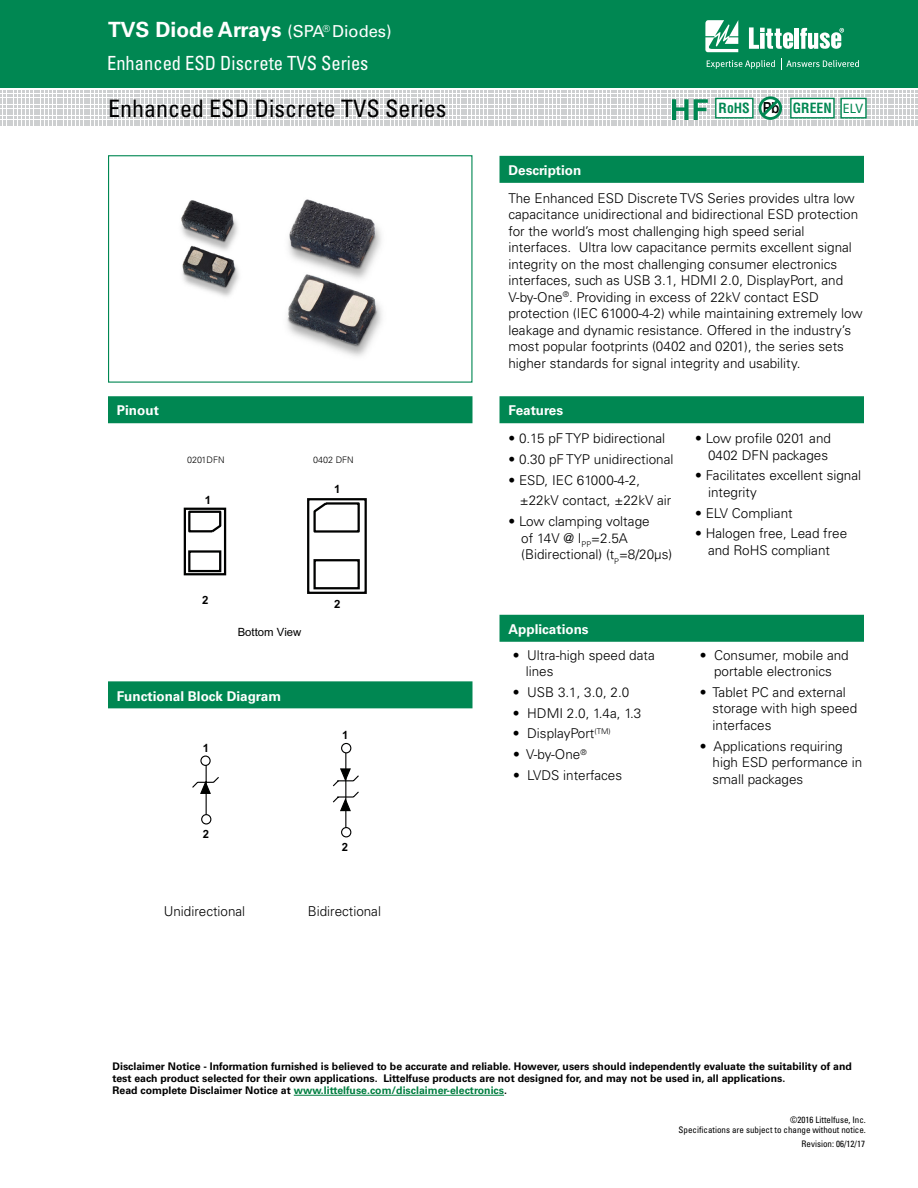
<style>
.page{position:relative;width:918px;height:1188px;background:#fff}
.page>*{position:absolute;margin:0;border:0;box-sizing:border-box;transform-origin:0 0}
.t1{font:condensed 24px "Univers LT Std";color:#000}
.t2{font:700 21px "Univers LT Std";color:#fff}
.t3{font:condensed 19.5px "Univers LT Std";color:#fff;scale:.95 1}
.t4{font:300 13.65px "Univers LT Std";color:#000100}
.t5{font:700 condensed 13.65px "Helvetica LT Std";color:#008752}
.t6{font:300 13.5px/16.5px "Univers LT Std";color:#000}
.t7{font:700 13.5px "Univers LT Std";color:#fff}
.t8{font:11.4px "Arial";color:#000}
.t9{font:700 11.4px "Arial";color:#000}
.t10{font:700 10.5px/12.3px "Univers LT Std";color:#000}
.t11{font:condensed 9px/10.8px "Univers LT Std";color:#000;text-align:right}
.t12{font:300 9px "Univers LT Std";color:#000}
.s1{font-weight:400;font-size:16.5px}
.s2{font-family:"Univers LT Std";font-stretch:expanded;font-size:15.15px;color:#000}
.s3{color:#007e40}
</style>
<div class="page">
<div style="left:0;top:0;width:918px;height:88px;background:#008752"></div>
<svg style="left:705px;top:20px;width:33px;height:32px"></svg>
<hr style="left:795px;top:28px;width:4px;height:21px;background:#fff">
<svg style="left:800px;top:28px;width:44px;height:21px"></svg>
<svg style="left:749px;top:27px;width:44px;height:22px"></svg>
<svg style="left:707px;top:60px;width:68px;height:9px"></svg>
<svg style="left:781px;top:58px;width:78px;height:12px"></svg>
<div style="left:500px;top:615px;width:364px;height:27px;background:#008752"></div>
<div style="left:108px;top:396px;width:364px;height:27px;background:#008752"></div>
<div style="left:108px;top:681px;width:364px;height:27px;background:#008752"></div>
<hr style="left:345px;top:753px;width:1px;height:75px;background:#000100">
<div style="left:341px;top:743px;width:10px;height:10px;border:1px solid #000100;border-radius:50%"></div>
<svg style="left:333px;top:768px;width:26px;height:44px"></svg>
<div style="left:341px;top:827px;width:10px;height:10px;border:1px solid #000100;border-radius:50%"></div>
<div style="left:200px;top:756px;width:11px;height:10px;border:1px solid #000100;border-radius:50%"></div>
<svg style="left:192px;top:763px;width:27px;height:53px"></svg>
<div style="left:201px;top:814px;width:10px;height:11px;border:1px solid #000100;border-radius:50%"></div>
<div style="left:500px;top:156px;width:364px;height:27px;background:#008752"></div>
<div style="left:500px;top:396px;width:364px;height:27px;background:#008752"></div>
<img style="left:181px;top:199px;width:201px;height:158px">
<div style="left:108px;top:155px;width:364px;height:228px;border:1px solid #008752"></div>
<svg style="left:307px;top:498px;width:60px;height:96px"></svg>
<svg style="left:184px;top:507px;width:43px;height:69px"></svg>
<svg style="left:0;top:91px;width:917px;height:35px"></svg>
<hr style="left:294px;top:1095px;width:210px;height:1px;background:#007e40">
<h2 class="t2" style="left:108px;top:17px;width:285px">TVS Diode Arrays <span class="s1">(SPA</span><sup>®</sup> <span class="s1">Diodes)</span></h2>
<h3 class="t3" style="left:107px;top:51px;width:277px">Enhanced ESD Discrete TVS Series</h3>
<h1 class="t1" style="left:108px;top:93px;width:340px">Enhanced ESD Discrete TVS Series</h1>
<p class="t7" style="left:117px;top:403px;width:43px">Pinout</p>
<p class="t12" style="left:187px;top:454px;width:39px">0201DFN</p>
<p class="t12" style="left:313px;top:454px;width:42px">0402 DFN</p>
<p class="t9" style="left:205px;top:492px;width:8px">1</p>
<p class="t9" style="left:334px;top:481px;width:8px">1</p>
<p class="t9" style="left:202px;top:592px;width:8px">2</p>
<p class="t8" style="left:238px;top:625px;width:65px">Bottom View</p>
<p class="t9" style="left:334px;top:596px;width:8px">2</p>
<p class="t7" style="left:117px;top:688px;width:166px">Functional Block Diagram</p>
<p class="t9" style="left:203px;top:740px;width:8px">1</p>
<p class="t9" style="left:203px;top:827px;width:8px">2</p>
<p class="t9" style="left:342px;top:728px;width:8px">1</p>
<p class="t9" style="left:342px;top:839px;width:8px">2</p>
<p class="t4" style="left:164px;top:903px;width:83px">Unidirectional</p>
<p class="t4" style="left:308px;top:903px;width:75px">Bidirectional</p>
<p class="t5" style="left:719px;top:99px;width:146px">RoHS <span class="s2">Pb</span> GREEN ELV</p>
<p class="t7" style="left:508px;top:162px;width:74px">Description</p>
<p class="t6" style="left:508px;top:190px;width:356px">The Enhanced ESD Discrete TVS Series provides ultra low capacitance unidirectional and bidirectional ESD protection for the world’s most challenging high speed serial interfaces. Ultra low capacitance permits excellent signal integrity on the most challenging consumer electronics interfaces, such as USB 3.1, HDMI 2.0, DisplayPort, and V-by-One<sup>®</sup>. Providing in excess of 22kV contact ESD protection (IEC 61000-4-2) while maintaining extremely low leakage and dynamic resistance. Offered in the industry’s most popular footprints (0402 and 0201), the series sets higher standards for signal integrity and usability.</p>
<p class="t7" style="left:508px;top:403px;width:56px">Features</p>
<p class="t6" style="left:508px;top:430px;width:158px">• 0.15 pF TYP bidirectional</p>
<p class="t6" style="left:508px;top:451px;width:166px">• 0.30 pF TYP unidirectional</p>
<p class="t6" style="left:520px;top:470px;width:153px;line-height:20.7px;text-indent:-11px">• ESD, IEC 61000-4-2, ±22kV contact, ±22kV air</p>
<p class="t6" style="left:521px;top:513px;width:153px;text-indent:-13px">• Low clamping voltage<br>of 14V @ I<sub>PP</sub>=2.5A (Bidirectional) (t<sub>P</sub>=8/20μs)</p>
<p class="t6" style="left:695px;top:430px;width:137px;text-align:right">• Low profile 0201 and<br>0402 DFN packages</p>
<p class="t6" style="left:708px;top:467px;width:155px;text-indent:-13px">• Facilitates excellent signal integrity</p>
<p class="t6" style="left:695px;top:505px;width:99px">• ELV Compliant</p>
<p class="t6" style="left:695px;top:525px;width:154px;text-align:center">• Halogen free, Lead free and RoHS compliant</p>
<p class="t7" style="left:508px;top:621px;width:82px">Applications</p>
<p class="t6" style="left:526px;top:647px;width:131px;text-indent:-13px">• Ultra-high speed data lines</p>
<p class="t6" style="left:513px;top:684px;width:118px">• USB 3.1, 3.0, 2.0</p>
<p class="t6" style="left:513px;top:705px;width:130px">• HDMI 2.0, 1.4a, 1.3</p>
<p class="t6" style="left:513px;top:725px;width:99px">• DisplayPort<sup>(TM)</sup></p>
<p class="t6" style="left:513px;top:746px;width:75px">• V-by-One<sup>®</sup></p>
<p class="t6" style="left:513px;top:767px;width:111px">• LVDS interfaces</p>
<p class="t6" style="left:700px;top:647px;width:151px;text-align:center">• Consumer, mobile and portable electronics</p>
<p class="t6" style="left:713px;top:684px;width:146px;text-indent:-13px">• Tablet PC and external storage with high speed interfaces</p>
<p class="t6" style="left:713px;top:738px;width:151px;text-indent:-13px">• Applications requiring high ESD performance in small packages</p>
<p class="t10" style="left:112px;top:1060px;width:741px">Disclaimer Notice - Information furnished is believed to be accurate and reliable. However, users should independently evaluate the suitability of and test each product selected for their own applications. Littelfuse products are not designed for, and may not be used in, all applications.<br>Read complete Disclaimer Notice at <span class="s3">www.littelfuse.com/disclaimer-electronics</span>.</p>
<p class="t11" style="left:679px;top:1114px;width:189px">©2016 Littelfuse, Inc.<br>Specifications are subject to change without notice.</p>
<p class="t11" style="left:802px;top:1138px;width:65px">Revision: 06/12/17</p>
</div>
